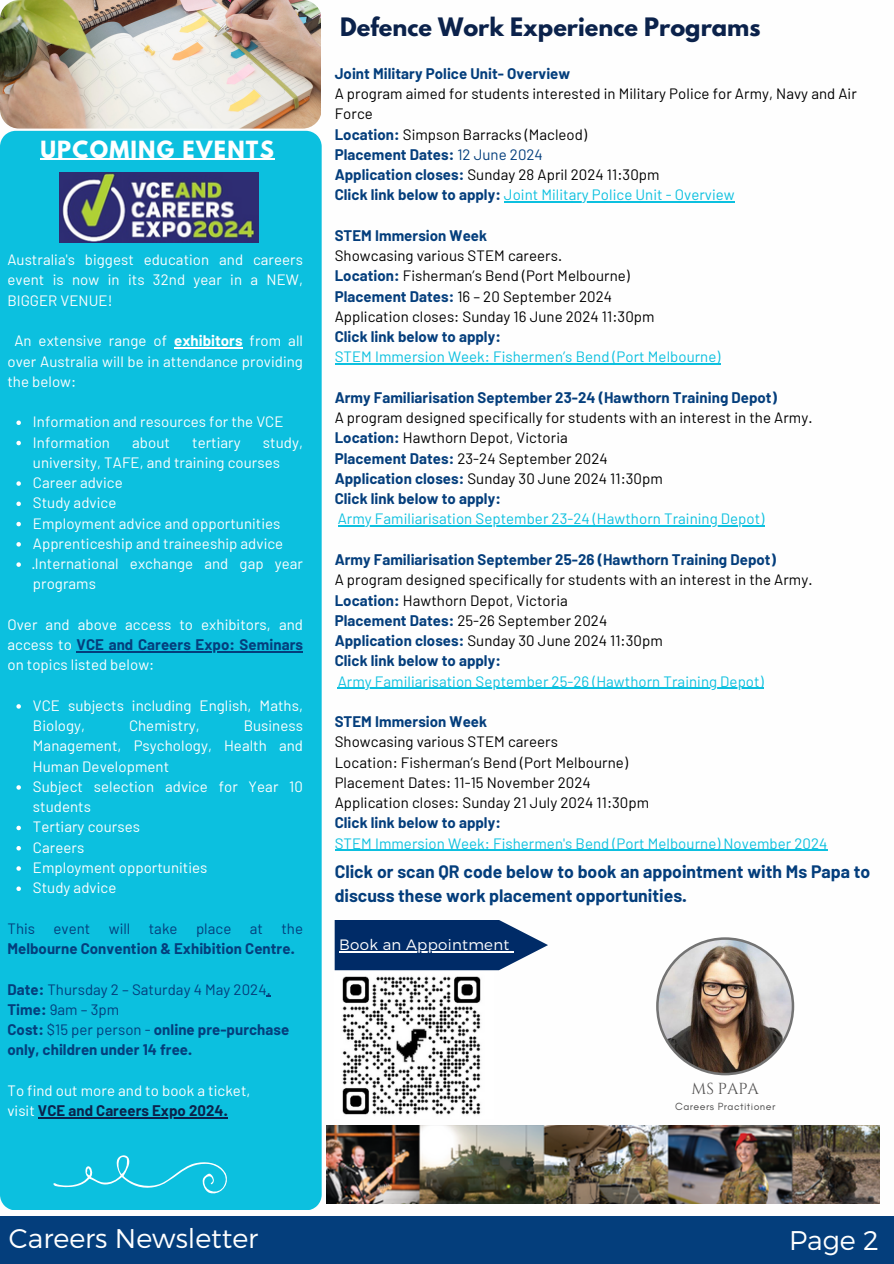
<style>
.page{position:relative;width:894px;height:1264px;background:#fff}
.page>*{position:absolute;margin:0;border:0;box-sizing:border-box;transform-origin:0 0}
.t1{font:300 27px "Montserrat";color:#fff}
.t2{font:700 22.5px "League Spartan";color:#0b224b}
.t3{font:700 21px "League Spartan";letter-spacing:.06em;color:#fff}
.t4{font:700 17.55px/23.7px "Barlow";color:#043e7c}
.t5{font:15.9px "Cinzel";color:#515050}
.t6{font:15px/20.2px "Barlow";letter-spacing:.005em;color:#000}
.t7{font:15px/20.2px "Barlow";letter-spacing:.005em;color:#fff}
.t8{font:700 15px/20.2px "Barlow";letter-spacing:.005em;color:#043e7c}
.t9{font:15px "Barlow";letter-spacing:.005em;color:#0cc0df}
.t10{font:15px "Barlow";letter-spacing:.005em;color:#043e7c}
.t11{font:300 15px "Montserrat";letter-spacing:.02em;color:#fff}
.t12{font:10.65px "Glacial Indifference";letter-spacing:.04em;color:#515050}
.s1{font-weight:700}
.s2{font-weight:700;color:#043e7c}
.s3{font-weight:400}
.s4{font-weight:700;color:#0b224b}
.s5{color:#043e7c}
.s6{color:#0cc0df}
</style>
<div class="page">
<div style="left:0;top:1215px;width:893px;height:48px;background:#043e7c"></div>
<div style="left:0;top:131px;width:321px;height:1078px;background:#0cc0df"></div>
<img style="left:0;top:0;width:321px;height:129px">
<svg style="left:53px;top:1152px;width:178px;height:43px;background:#1dc4e1"></svg>
<img style="left:326px;top:1125px;width:553px;height:78px">
<img style="left:59px;top:172px;width:200px;height:70px">
<svg style="left:334px;top:920px;width:214px;height:50px;background:#254a7d"></svg>
<img style="left:656px;top:937px;width:138px;height:138px">
<img style="left:342px;top:976px;width:139px;height:139px">
<hr style="left:504px;top:201px;width:230px;height:1px;background:#0cc0df">
<hr style="left:334px;top:363px;width:386px;height:1px;background:#0cc0df">
<hr style="left:337px;top:525px;width:427px;height:1px;background:#0cc0df">
<hr style="left:337px;top:687px;width:426px;height:1px;background:#0cc0df">
<hr style="left:334px;top:849px;width:493px;height:1px;background:#0cc0df">
<hr style="left:40px;top:159px;width:235px;height:1px;background:#fff">
<hr style="left:174px;top:347px;width:69px;height:1px;background:#fff">
<svg style="left:16px;top:420px;width:5px;height:5px"></svg>
<svg style="left:16px;top:441px;width:5px;height:4px"></svg>
<svg style="left:16px;top:481px;width:5px;height:5px"></svg>
<svg style="left:16px;top:501px;width:5px;height:5px"></svg>
<svg style="left:16px;top:522px;width:5px;height:4px"></svg>
<svg style="left:16px;top:542px;width:5px;height:4px"></svg>
<svg style="left:16px;top:562px;width:5px;height:5px"></svg>
<hr style="left:77px;top:651px;width:226px;height:1px;background:#043e7c">
<svg style="left:16px;top:704px;width:5px;height:4px"></svg>
<svg style="left:16px;top:785px;width:5px;height:4px"></svg>
<svg style="left:16px;top:825px;width:5px;height:5px"></svg>
<svg style="left:16px;top:846px;width:5px;height:4px"></svg>
<svg style="left:16px;top:866px;width:5px;height:4px"></svg>
<svg style="left:16px;top:886px;width:5px;height:5px"></svg>
<hr style="left:38px;top:1117px;width:190px;height:1px;background:#0b224b">
<h3 class="t3" style="left:40px;top:139px;width:235px">UPCOMING EVENTS</h3>
<p class="t7" style="left:7px;top:249px;width:297px;text-align:justify">Australia's biggest education and careers event is now in its 32nd year in a NEW, BIGGER VENUE!</p>
<p class="t7" style="left:7px;top:330px;width:297px;text-align:justify;text-indent:7px">An extensive range of <span class="s1">exhibitors</span> from all over Australia will be in attendance providing the below:</p>
<p class="t7" style="left:33px;top:411px;width:252px">Information and resources for the VCE<br>Information</p>
<p class="t7" style="left:33px;top:431px;width:271px;text-indent:230px">study, university, TAFE, and training courses<br>Career advice<br>Study advice<br>Employment advice and opportunities<br>Apprenticeship and traineeship advice ·International exchange and gap year programs</p>
<p class="t7" style="left:7px;top:613px;width:297px;text-align:justify">Over and above access to exhibitors, and access to <span class="s2">VCE and Careers Expo: Seminars </span>on topics listed below:</p>
<p class="t7" style="left:33px;top:694px;width:271px">VCE subjects including English, Maths,<br>Biology,</p>
<p class="t7" style="left:132px;top:431px;width:39px">about</p>
<p class="t7" style="left:192px;top:431px;width:50px">tertiary</p>
<p class="t7" style="left:129px;top:715px;width:72px">Chemistry,</p>
<p class="t7" style="left:33px;top:715px;width:271px;text-indent:211px">Business<br>Management, Psychology, Health and<br>Human Development<br>Subject selection advice for Year 10 students<br>Tertiary courses<br>Careers<br>Employment opportunities<br>Study advice</p>
<p class="t10" style="left:7px;top:918px;width:297px">This event will take place at the</p>
<p class="t8" style="left:7px;top:937px;width:289px">Melbourne Convention &amp; Exhibition Centre.</p>
<p class="t8" style="left:7px;top:978px;width:283px">Date: <span class="s3">Thursday 2 – Saturday 4 May 2024.<br></span>Time: <span class="s3">9am – 3pm<br></span>Cost: <span class="s3">$15 per person -</span> online pre-purchase only, children under 14 free.</p>
<p class="t7" style="left:7px;top:1079px;width:244px">To find out more and to book a ticket, visit <span class="s4">VCE and Careers Expo 2024.</span></p>
<h2 class="t2" style="left:340px;top:16px;width:421px">Defence Work Experience Programs</h2>
<p class="t8" style="left:334px;top:63px;width:237px">Joint Military Police Unit- Overview</p>
<p class="t6" style="left:334px;top:83px;width:523px">A program aimed for students interested in Military Police for Army, Navy and Air Force<br><span class="s2">Location:</span> Simpson Barracks (Macleod)<br><span class="s2">Placement Dates:</span> <span class="s5">12 June 2024<br></span><span class="s2">Application closes:</span> Sunday 28 April 2024 11:30pm<br><span class="s2">Click link below to apply:</span> <span class="s6">Joint Military Police Unit - Overview</span></p>
<p class="t8" style="left:334px;top:225px;width:154px">STEM Immersion Week</p>
<p class="t6" style="left:334px;top:245px;width:321px">Showcasing various STEM careers.<br><span class="s2">Location:</span> Fisherman’s Bend (Port Melbourne)<br><span class="s2">Placement Dates:</span> 16 – 20 September 2024<br>Application closes: Sunday 16 June 2024 11:30pm</p>
<p class="t8" style="left:334px;top:326px;width:167px">Click link below to apply:</p>
<p class="t9" style="left:334px;top:347px;width:387px">STEM Immersion Week: Fishermen’s Bend (Port Melbourne)</p>
<p class="t8" style="left:334px;top:387px;width:443px">Army Familiarisation September 23-24 (Hawthorn Training Depot)</p>
<p class="t6" style="left:334px;top:407px;width:479px">A program designed specifically for students with an interest in the Army.<br><span class="s2">Location:</span> Hawthorn Depot, Victoria<br><span class="s2">Placement Dates:</span> 23-24 September 2024<br><span class="s2">Application closes:</span> Sunday 30 June 2024 11:30pm<br><span class="s2">Click link below to apply:</span></p>
<p class="t9" style="left:337px;top:509px;width:428px">Army Familiarisation September 23-24 (Hawthorn Training Depot)</p>
<p class="t8" style="left:334px;top:549px;width:442px">Army Familiarisation September 25-26 (Hawthorn Training Depot)</p>
<p class="t6" style="left:334px;top:569px;width:479px">A program designed specifically for students with an interest in the Army.<br><span class="s2">Location:</span> Hawthorn Depot, Victoria<br><span class="s2">Placement Dates:</span> 25-26 September 2024<br><span class="s2">Application closes:</span> Sunday 30 June 2024 11:30pm<br><span class="s2">Click link below to apply:</span></p>
<p class="t9" style="left:337px;top:671px;width:427px">Army Familiarisation September 25-26 (Hawthorn Training Depot)</p>
<p class="t8" style="left:334px;top:711px;width:154px">STEM Immersion Week</p>
<p class="t6" style="left:334px;top:731px;width:316px">Showcasing various STEM careers<br>Location: Fisherman’s Bend (Port Melbourne)<br>Placement Dates: 11-15 November 2024<br>Application closes: Sunday 21 July 2024 11:30pm</p>
<p class="t8" style="left:334px;top:812px;width:167px">Click link below to apply:</p>
<p class="t9" style="left:334px;top:833px;width:494px">STEM Immersion Week: Fishermen's Bend (Port Melbourne) November 2024</p>
<p class="t4" style="left:334px;top:859px;width:537px">Click or scan QR code below to book an appointment with Ms Papa to discuss these work placement opportunities.</p>
<p class="t11" style="left:339px;top:935px;width:172px">Book an Appointment</p>
<p class="t5" style="left:691px;top:1078px;width:69px">MS PAPA</p>
<p class="t12" style="left:675px;top:1100px;width:102px">Careers Practitioner</p>
<h1 class="t1" style="left:9px;top:1220px;width:251px">Careers Newsletter</h1>
<h1 class="t1" style="left:788px;top:1223px;width:91px">Page 2</h1>
</div>
